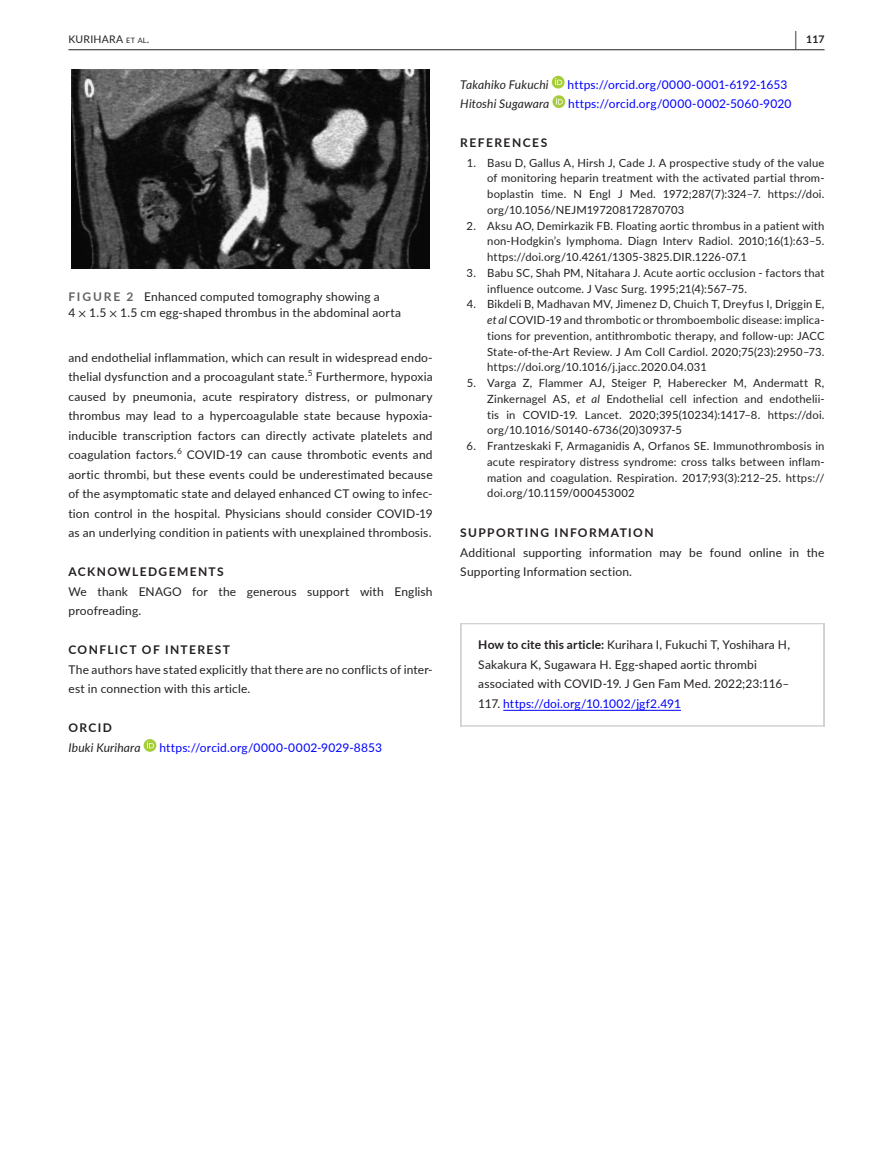
<style>
.page{position:relative;width:893px;height:1174px;background:#fff}
.page>*{position:absolute;margin:0;border:0;box-sizing:border-box;transform-origin:0 0}
.t1{font:12px/19.5px "Lato";letter-spacing:.015em;color:#231f20}
.t2{font:12px "Lato";letter-spacing:.015em;color:#00f}
.t3{font:700 12px "Lato";letter-spacing:.115em;color:#231f20}
.t4{font:italic 12px "Lato";letter-spacing:.015em;color:#231f20}
.t5{font:11.25px/15.8px "Lato";letter-spacing:.015em;color:#231f20;text-align:justify}
.t6{font:10.5px "Lato";letter-spacing:.025em;color:#231f20}
.t7{font:700 10.5px "Lato";color:#231f20}
.s1{font-size:7.35px}
.s2{font-size:19.5px}
.s3{font-weight:700;color:#636366}
.s4{font-family:"STIX"}
.s5{font-style:italic}
.s6{font-weight:700}
.s7{color:#00f}
</style>
<div class="page">
<hr style="left:68px;top:49px;width:756px;height:1px;background:#231f20">
<svg style="left:144px;top:739px;width:12px;height:13px"></svg>
<svg style="left:147px;top:741px;width:7px;height:7px"></svg>
<hr style="left:460px;top:725px;width:364px;height:1px;background:#d1d2d4">
<hr style="left:503px;top:710px;width:178px;height:1px;background:#00f">
<div style="left:552px;top:76px;width:13px;height:12px;background:#a5cd39;border-radius:50%"></div>
<svg style="left:555px;top:78px;width:7px;height:7px"></svg>
<svg style="left:552px;top:95px;width:13px;height:13px"></svg>
<svg style="left:556px;top:98px;width:7px;height:7px"></svg>
<div style="left:68px;top:69px;width:365px;height:200px;background:linear-gradient(to bottom,#fff,#fff)"></div>
<img style="left:72px;top:69px;width:357px;height:200px">
<p class="t6" style="left:68px;top:31px;width:82px">KURIHARA <span class="s1">et al</span>.</p>
<p class="t7" style="left:795px;top:31px;width:31px"><span class="s2">|</span> 117</p>
<p class="t1" style="left:68px;top:288px;width:334px;line-height:16.5px"><span class="s3">FIGURE 2</span> Enhanced computed tomography showing a<br>4 <span class="s4">×</span> 1.5 <span class="s4">×</span> 1.5 cm egg-shaped thrombus in the abdominal aorta</p>
<p class="t1" style="left:68px;top:347px;width:366px;text-align:justify">and endothelial inflammation, which can result in widespread endo&shy;thelial dysfunction and a procoagulant state.<sup>5</sup> Furthermore, hypoxia caused by pneumonia, acute respiratory distress, or pulmonary thrombus may lead to a hypercoagulable state because hypoxia&shy;inducible transcription factors can directly activate platelets and coagulation factors.<sup>6</sup> COVID-19 can cause thrombotic events and aortic thrombi, but these events could be underestimated because of the asymptomatic state and delayed enhanced CT owing to infec&shy;tion control in the hospital. Physicians should consider COVID-19 as an underlying condition in patients with unexplained thrombosis.</p>
<p class="t3" style="left:68px;top:563px;width:157px">ACKNOWLEDGEMENTS</p>
<p class="t1" style="left:68px;top:581px;width:366px">We thank ENAGO for the generous support with English proofreading.</p>
<p class="t3" style="left:68px;top:641px;width:163px">CONFLICT OF INTEREST</p>
<p class="t1" style="left:68px;top:659px;width:366px">The authors have stated explicitly that there are no conflicts of inter&shy;est in connection with this article.</p>
<p class="t3" style="left:68px;top:719px;width:45px">ORCID</p>
<p class="t4" style="left:68px;top:739px;width:74px">Ibuki Kurihara</p>
<p class="t2" style="left:159px;top:739px;width:224px">https://orcid.org/0000-0002-9029-8853</p>
<p class="t4" style="left:460px;top:76px;width:90px">Takahiko Fukuchi</p>
<p class="t2" style="left:568px;top:76px;width:221px">https://orcid.org/0000-0001-6192-1653</p>
<p class="t4" style="left:460px;top:95px;width:91px">Hitoshi Sugawara</p>
<p class="t2" style="left:568px;top:95px;width:225px">https://orcid.org/0000-0002-5060-9020</p>
<p class="t3" style="left:460px;top:134px;width:88px">REFERENCES</p>
<p class="t5" style="left:487px;top:154px;width:339px;text-indent:-20px">1. Basu D, Gallus A, Hirsh J, Cade J. A prospective study of the value of monitoring heparin treatment with the activated partial throm&shy;boplastin time. N Engl J Med. 1972;287(7):324–7. https://doi. org/10.1056/NEJM197208172870703</p>
<p class="t5" style="left:487px;top:217px;width:339px;text-indent:-21px">2. Aksu AO, Demirkazik FB. Floating aortic thrombus in a patient with non-Hodgkin’s lymphoma. Diagn Interv Radiol. 2010;16(1):63–5. https://doi.org/10.4261/1305-3825.DIR.1226-07.1</p>
<p class="t5" style="left:487px;top:264px;width:339px;text-indent:-21px">3. Babu SC, Shah PM, Nitahara J. Acute aortic occlusion - factors that influence outcome. J Vasc Surg. 1995;21(4):567–75.</p>
<p class="t5" style="left:487px;top:296px;width:339px;text-indent:-20px">4. Bikdeli B, Madhavan MV, Jimenez D, Chuich T, Dreyfus I, Driggin E, <span class="s5">et al</span> COVID-19 and thrombotic or thromboembolic disease: implica&shy;tions for prevention, antithrombotic therapy, and follow-up: JACC State-of-the-Art Review. J Am Coll Cardiol. 2020;75(23):2950–73. https://doi.org/10.1016/j.jacc.2020.04.031</p>
<p class="t5" style="left:487px;top:375px;width:339px;text-indent:-20px">5. Varga Z, Flammer AJ, Steiger P, Haberecker M, Andermatt R, Zinkernagel AS, <span class="s5">et al</span> Endothelial cell infection and endothelii&shy;tis in COVID-19. Lancet. 2020;395(10234):1417–8. https://doi. org/10.1016/S0140-6736(20)30937-5</p>
<p class="t5" style="left:487px;top:438px;width:339px;text-indent:-21px">6. Frantzeskaki F, Armaganidis A, Orfanos SE. Immunothrombosis in acute respiratory distress syndrome: cross talks between inflam&shy;mation and coagulation. Respiration. 2017;93(3):212–25. https:// doi.org/10.1159/000453002</p>
<p class="t3" style="left:460px;top:524px;width:195px">SUPPORTING INFORMATION</p>
<p class="t1" style="left:460px;top:542px;width:366px">Additional supporting information may be found online in the<br>Supporting Information section.</p>
<p class="t1" style="left:478px;top:634px;width:313px"><span class="s6">How to cite this article:</span> Kurihara I, Fukuchi T, Yoshihara H, Sakakura K, Sugawara H. Egg-shaped aortic thrombi associated with COVID-19. J Gen Fam Med. 2022;23:116– 117. <span class="s7">https://doi.org/10.1002/jgf2.491</span></p>
</div>
